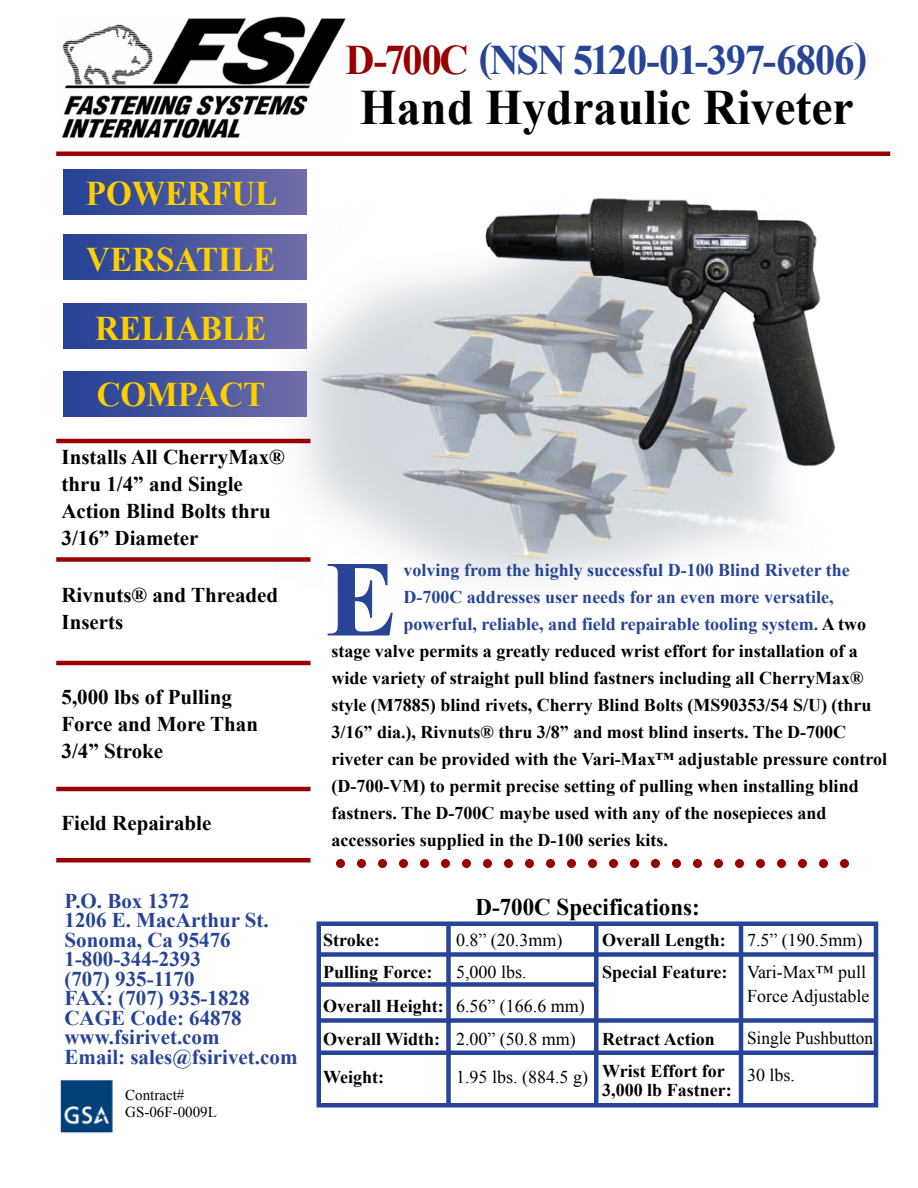
<style>
.page{position:relative;width:918px;height:1188px;background:#fff}
.page>*{position:absolute;margin:0;border:0;box-sizing:border-box;transform-origin:0 0}
.t1{font:700 108px "Times New Roman";color:#274496}
.t2{font:700 49.5px "Times New Roman";color:#000;scale:.96 1}
.t3{font:700 42px "Times New Roman";letter-spacing:-.04em;color:#274496;scale:.96 1}
.t4{font:700 34.5px/66px "Times New Roman";color:#fdcf00;scale:.96 1}
.t5{font:700 24px "Times New Roman";color:#000;scale:.96 1}
.t6{font:700 21px/27px "Times New Roman";color:#000}
.t7{font:700 21px/19.5px "Times New Roman";color:#264396}
.t8{font:700 18px/31.5px "Times New Roman";color:#000}
.t9{font:700 18px "Times New Roman";color:#274496}
.t10{font:18px/31.5px "Times New Roman";color:#000}
.t11{font:18px/37.5px "Times New Roman";color:#000;scale:.96 1}
.t12{font:15px/16.5px "Times New Roman";color:#000}
.s1{color:#970200}
.s2{color:#000}
</style>
<div class="page">
<img style="left:56px;top:16px;width:441px;height:428px">
<img style="left:274px;top:190px;width:511px;height:391px">
<img style="left:60px;top:1080px;width:53px;height:53px">
<img style="left:476px;top:195px;width:360px;height:274px">
<div style="left:64px;top:372px;width:243px;height:45px;background:linear-gradient(to right,#214095,#6f6da8)"></div>
<div style="left:64px;top:304px;width:243px;height:45px;background:linear-gradient(to right,#214095,#6f6da8)"></div>
<div style="left:64px;top:234px;width:243px;height:45px;background:linear-gradient(to right,#214095,#6f6da8)"></div>
<div style="left:64px;top:169px;width:243px;height:45px;background:linear-gradient(to right,#214095,#6f6da8)"></div>
<div style="left:316px;top:921px;width:562px;height:186px;border:4px solid #274496"></div>
<div style="left:446px;top:924px;width:5px;height:181px;background:#274496"></div>
<hr style="left:594px;top:924px;width:4px;height:181px;background:#274496">
<hr style="left:739px;top:924px;width:4px;height:181px;background:#274496">
<div style="left:318px;top:982px;width:278px;height:5px;background:#274496"></div>
<div style="left:318px;top:952px;width:557px;height:5px;background:#274496"></div>
<div style="left:318px;top:1018px;width:557px;height:5px;background:#274496"></div>
<div style="left:318px;top:1050px;width:557px;height:5px;background:#274496"></div>
<hr style="left:56px;top:152px;width:834px;height:4px;background:#970200">
<hr style="left:56px;top:439px;width:254px;height:4px;background:#970200">
<div style="left:56px;top:557px;width:254px;height:5px;background:#970200"></div>
<hr style="left:56px;top:661px;width:254px;height:4px;background:#970200">
<hr style="left:56px;top:787px;width:254px;height:4px;background:#970200">
<hr style="left:56px;top:858px;width:254px;height:4px;background:#970200">
<div style="left:336px;top:859px;width:9px;height:9px;background:#970200;border-radius:50%"></div>
<div style="left:357px;top:859px;width:9px;height:9px;background:#970200;border-radius:50%"></div>
<div style="left:378px;top:859px;width:9px;height:9px;background:#970200;border-radius:50%"></div>
<div style="left:399px;top:859px;width:9px;height:9px;background:#970200;border-radius:50%"></div>
<div style="left:420px;top:859px;width:9px;height:9px;background:#970200;border-radius:50%"></div>
<div style="left:441px;top:859px;width:9px;height:9px;background:#970200;border-radius:50%"></div>
<div style="left:462px;top:859px;width:9px;height:9px;background:#970200;border-radius:50%"></div>
<div style="left:483px;top:859px;width:9px;height:9px;background:#970200;border-radius:50%"></div>
<div style="left:504px;top:859px;width:9px;height:9px;background:#970200;border-radius:50%"></div>
<div style="left:525px;top:859px;width:9px;height:9px;background:#970200;border-radius:50%"></div>
<div style="left:546px;top:859px;width:9px;height:9px;background:#970200;border-radius:50%"></div>
<div style="left:567px;top:859px;width:9px;height:9px;background:#970200;border-radius:50%"></div>
<div style="left:588px;top:859px;width:9px;height:9px;background:#970200;border-radius:50%"></div>
<div style="left:609px;top:859px;width:9px;height:9px;background:#970200;border-radius:50%"></div>
<div style="left:630px;top:859px;width:9px;height:9px;background:#970200;border-radius:50%"></div>
<div style="left:651px;top:859px;width:9px;height:9px;background:#970200;border-radius:50%"></div>
<div style="left:672px;top:859px;width:9px;height:9px;background:#970200;border-radius:50%"></div>
<div style="left:693px;top:859px;width:9px;height:9px;background:#970200;border-radius:50%"></div>
<div style="left:714px;top:859px;width:9px;height:9px;background:#970200;border-radius:50%"></div>
<div style="left:735px;top:859px;width:9px;height:9px;background:#970200;border-radius:50%"></div>
<div style="left:756px;top:859px;width:9px;height:9px;background:#970200;border-radius:50%"></div>
<div style="left:777px;top:859px;width:9px;height:9px;background:#970200;border-radius:50%"></div>
<div style="left:798px;top:859px;width:9px;height:9px;background:#970200;border-radius:50%"></div>
<div style="left:819px;top:859px;width:9px;height:9px;background:#970200;border-radius:50%"></div>
<div style="left:840px;top:859px;width:9px;height:9px;background:#970200;border-radius:50%"></div>
<h3 class="t4" style="left:86px;top:159px;width:201px">POWERFUL<br>VERSATILE</h3>
<h3 class="t4" style="left:95px;top:294px;width:180px">RELIABLE<br>COMPACT</h3>
<p class="t6" style="left:62px;top:443px;width:225px">Installs All CherryMax® thru 1/4” and Single<br>Action Blind Bolts thru<br>3/16” Diameter</p>
<p class="t6" style="left:62px;top:581px;width:218px">Rivnuts® and Threaded<br>Inserts</p>
<p class="t6" style="left:62px;top:683px;width:198px">5,000 lbs of Pulling<br>Force and More Than<br>3/4” Stroke</p>
<p class="t6" style="left:62px;top:808px;width:151px">Field Repairable</p>
<p class="t7" style="left:64px;top:890px;width:234px">P.O. Box 1372<br>1206 E. MacArthur St.<br>Sonoma, Ca 95476<br>1-800-344-2393<br>(707) 935-1170<br>FAX: (707) 935-1828<br>CAGE Code: 64878 www.fsirivet.com<br>Email: sales@fsirivet.com</p>
<p class="t12" style="left:125px;top:1087px;width:93px">Contract#<br>GS-06F-0009L</p>
<h3 class="t3" style="left:345px;top:31px;width:545px"><span class="s1">D-700C</span> (NSN 5120-01-397-6806)</h3>
<h2 class="t2" style="left:360px;top:73px;width:516px">Hand Hydraulic Riveter</h2>
<h1 class="t1" style="left:326px;top:525px;width:74px">E</h1>
<p class="t9" style="left:404px;top:558px;width:448px">volving from the highly successful D-100 Blind Riveter the</p>
<p class="t9" style="left:404px;top:585px;width:432px">D-700C addresses user needs for an even more versatile,</p>
<p class="t9" style="left:404px;top:612px;width:464px">powerful, reliable, and field repairable tooling system. <span class="s2">A two</span></p>
<p class="t8" style="left:332px;top:635px;width:528px">stage valve permits a greatly reduced wrist effort for installation of a</p>
<p class="t8" style="left:332px;top:662px;width:533px">wide variety of straight pull blind fastners including all CherryMax®</p>
<p class="t8" style="left:332px;top:689px;width:541px">style (M7885) blind rivets, Cherry Blind Bolts (MS90353/54 S/U) (thru</p>
<p class="t8" style="left:332px;top:716px;width:516px">3/16” dia.), Rivnuts® thru 3/8” and most blind inserts. The D-700C</p>
<p class="t8" style="left:332px;top:743px;width:557px">riveter can be provided with the Vari-Max™ adjustable pressure control</p>
<p class="t8" style="left:332px;top:770px;width:529px">(D-700-VM) to permit precise setting of pulling when installing blind</p>
<p class="t8" style="left:332px;top:797px;width:497px">fastners. The D-700C maybe used with any of the nosepieces and</p>
<p class="t8" style="left:332px;top:824px;width:338px">accessories supplied in the D-100 series kits.</p>
<p class="t8" style="left:323px;top:924px;width:111px">Stroke:<br>Pulling Force:</p>
<p class="t8" style="left:323px;top:989px;width:122px;line-height:33px">Overall Height:<br>Overall Width:</p>
<p class="t8" style="left:323px;top:1061px;width:63px">Weight:</p>
<h3 class="t5" style="left:476px;top:891px;width:235px">D-700C Specifications:</h3>
<p class="t10" style="left:456px;top:924px;width:108px">0.8” (20.3mm)<br>5,000 lbs.</p>
<p class="t10" style="left:456px;top:989px;width:130px;line-height:33px">6.56” (166.6 mm)<br>2.00” (50.8 mm)</p>
<p class="t10" style="left:456px;top:1061px;width:133px">1.95 lbs. (884.5 g)</p>
<p class="t8" style="left:602px;top:924px;width:127px">Overall Length:<br>Special Feature:</p>
<p class="t8" style="left:602px;top:1023px;width:124px">Retract Action<br>Wrist Effort for</p>
<p class="t8" style="left:602px;top:1074px;width:131px">3,000 lb Fastner:</p>
<p class="t10" style="left:747px;top:924px;width:121px">7.5” (190.5mm)<br>Vari-Max™ pull</p>
<p class="t10" style="left:747px;top:980px;width:124px">Force Adjustable</p>
<p class="t11" style="left:747px;top:1019px;width:133px">Single Pushbutton<br>30 lbs.</p>
</div>
